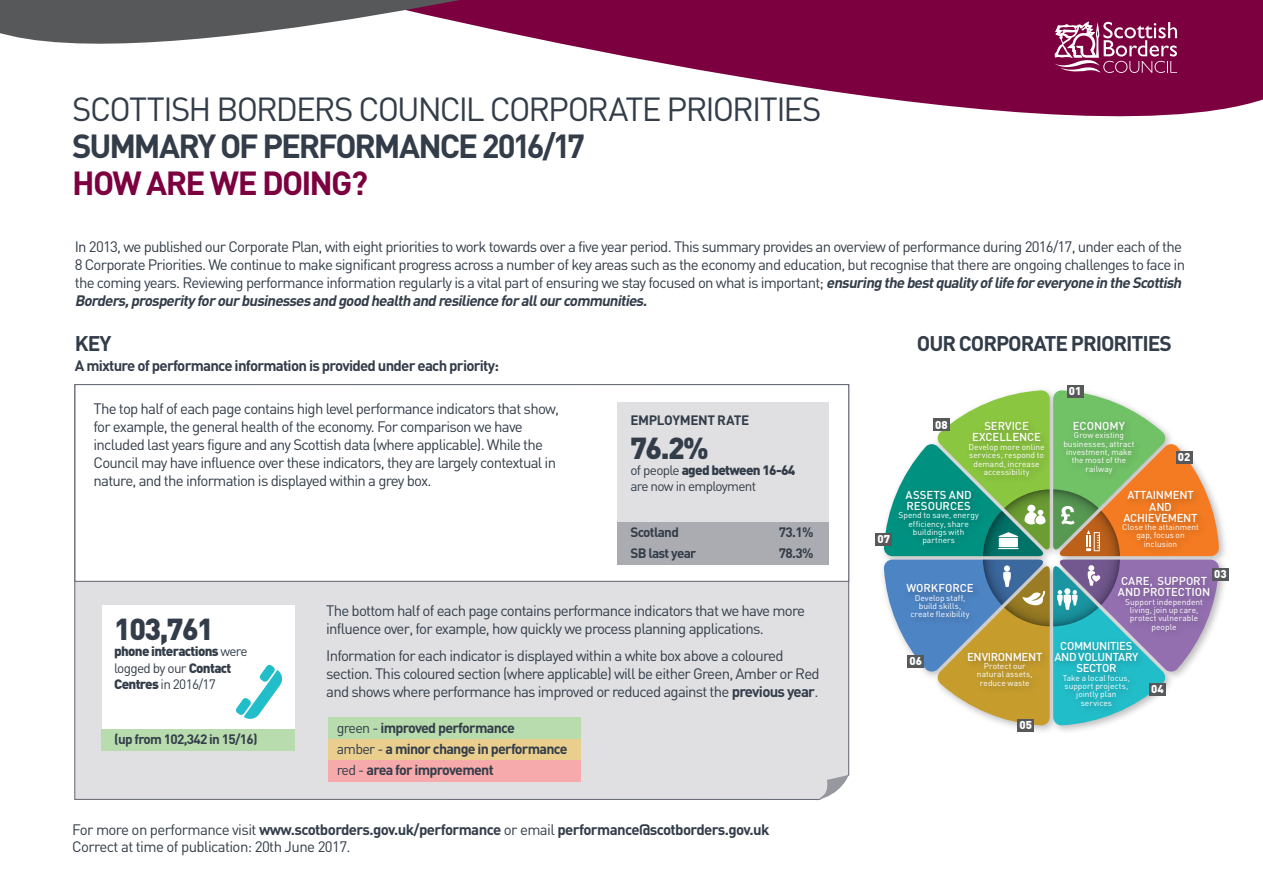
<style>
.page{position:relative;width:1263px;height:893px;background:#fff}
.page>*{position:absolute;margin:0;border:0;box-sizing:border-box;transform-origin:0 0}
.t1{font:33px "DIN";letter-spacing:-.055em;color:#333d49}
.t2{font:700 33px "DIN";letter-spacing:-.065em;color:#333d49}
.t3{font:700 33px "DIN";letter-spacing:-.055em;color:#7c0040}
.t4{font:900 30px "DIN";letter-spacing:-.05em;color:#333d49}
.t5{font:700 21px "DIN";letter-spacing:-.05em;color:#333d49}
.t6{font:15px/18px "DIN";letter-spacing:-.05em;color:#333d49}
.t7{font:700 15px "DIN";letter-spacing:-.05em;color:#333d49}
.t8{font:700 14.25px/21px "DIN";letter-spacing:-.05em;color:#333d49}
.t9{font:900 13.5px/16.2px "DIN";letter-spacing:-.05em;color:#333d49}
.t10{font:700 13.5px "DIN";letter-spacing:-.05em;color:#333d49}
.t11{font:13.5px/16.2px "DIN";letter-spacing:-.05em;color:#333d49}
.t12{font:700 13.5px "DIN";letter-spacing:-.03em;color:#333d49}
.t13{font:500 11.4px/11.1px "DIN";letter-spacing:-.01em;color:#fff;text-align:center}
.t14{font:500 11.4px/11.1px "DIN";letter-spacing:-.03em;color:#fff;text-align:center}
.t15{font:900 11.25px "DIN";color:#fff}
.t16{font:8.4px/8.4px "DIN";letter-spacing:.005em;color:#fff;text-align:center}
.s1{font-weight:700;font-style:italic}
.s2{font-weight:900}
.s3{font-weight:400}
.s4{font-weight:700}
</style>
<div class="page">
<div style="left:74px;top:384px;width:775px;height:416px;background:#e0e0e2"></div>
<div style="left:102px;top:605px;width:193px;height:146px;background:#fff"></div>
<div style="left:102px;top:729px;width:193px;height:22px;background:#b8dcae"></div>
<svg style="left:236px;top:665px;width:46px;height:54px"></svg>
<div style="left:75px;top:384px;width:774px;height:197px;background:#fff;border:1px solid #61656f"></div>
<svg style="left:651px;top:0;width:612px;height:117px;fill:#7c0040"></svg>
<svg style="left:0;top:0;width:651px;height:61px"></svg>
<svg style="left:1054px;top:22px;width:123px;height:51px"></svg>
<div style="left:879px;top:386px;width:349px;height:349px;background:#231f20;opacity:.3"></div>
<svg style="left:884px;top:390px;width:335px;height:336px"></svg>
<div style="left:1067px;top:385px;width:17px;height:13px;background:#57585a"></div>
<div style="left:1175px;top:451px;width:17px;height:12px;background:#57585a"></div>
<div style="left:1212px;top:568px;width:17px;height:12px;background:#57585a"></div>
<div style="left:1149px;top:683px;width:17px;height:13px;background:#57585a"></div>
<div style="left:1017px;top:719px;width:17px;height:13px;background:#57585a"></div>
<div style="left:907px;top:655px;width:17px;height:12px;background:#57585a"></div>
<div style="left:875px;top:533px;width:17px;height:13px;background:#57585a"></div>
<div style="left:933px;top:419px;width:17px;height:12px;background:#57585a"></div>
<svg style="left:815px;top:775px;width:34px;height:26px"></svg>
<div style="left:617px;top:402px;width:212px;height:136px;background:#e0e0e2"></div>
<div style="left:617px;top:522px;width:211px;height:22px;background:#abacb2"></div>
<div style="left:617px;top:544px;width:211px;height:21px;background:#abacb2"></div>
<div style="left:328px;top:738px;width:253px;height:22px;background:#e9ce8e"></div>
<div style="left:328px;top:717px;width:253px;height:22px;background:#b8dcae"></div>
<div style="left:328px;top:760px;width:253px;height:21px;background:#f7aaac"></div>
<h1 class="t1" style="left:72px;top:89px;width:751px">SCOTTISH BORDERS COUNCIL CORPORATE PRIORITIES</h1>
<h1 class="t2" style="left:72px;top:124px;width:514px">SUMMARY OF PERFORMANCE 2016/17</h1>
<h1 class="t3" style="left:72px;top:161px;width:297px">HOW ARE WE DOING?</h1>
<p class="t6" style="left:75px;top:237px;width:1112px">In 2013, we published our Corporate Plan, with eight priorities to work towards over a five year period. This summary provides an overview of performance during 2016/17, under each of the 8 Corporate Priorities. We continue to make significant progress across a number of key areas such as the economy and education, but recognise that there are ongoing challenges to face in the coming years. Reviewing performance information regularly is a vital part of ensuring we stay focused on what is important; <span class="s1">ensuring the bestquality oflife foreveryone in the Scottish Borders,prosperity forourbusinessesand good health and resilience forallourcommunities.</span></p>
<h3 class="t5" style="left:75px;top:330px;width:38px">KEY</h3>
<p class="t7" style="left:75px;top:355px;width:426px">A mixture of performance information is provided under each priority:</p>
<p class="t6" style="left:94px;top:399px;width:467px">The top half of each page contains high level performance indicators that show, for example, the general health of the economy. For comparison we have included last years figure and any Scottish data (where applicable). While the Council may have influence over these indicators, they are largely contextual in nature, and the information is displayed within a grey box.</p>
<h3 class="t5" style="left:917px;top:330px;width:256px">OUR CORPORATE PRIORITIES</h3>
<p class="t15" style="left:1069px;top:384px;width:14px">01</p>
<p class="t12" style="left:630px;top:411px;width:120px">EMPLOYMENT RATE</p>
<h2 class="t4" style="left:630px;top:428px;width:80px">76.2%</h2>
<p class="t11" style="left:630px;top:462px;width:166px">of people <span class="s2">aged between 16-64 </span>are now in employment</p>
<p class="t10" style="left:630px;top:524px;width:50px">Scotland</p>
<p class="t10" style="left:779px;top:524px;width:36px">73.1%</p>
<p class="t10" style="left:630px;top:545px;width:67px">SB last year</p>
<p class="t10" style="left:779px;top:545px;width:36px">78.3%</p>
<p class="t15" style="left:935px;top:417px;width:14px">08</p>
<p class="t13" style="left:1073px;top:420px;width:54px">ECONOMY</p>
<p class="t16" style="left:1063px;top:431px;width:73px">Grow existing businesses, attract investment, make the most of the railway</p>
<p class="t13" style="left:1123px;top:489px;width:76px">ATTAINMENT<br>AND<br>ACHIEVEMENT</p>
<p class="t16" style="left:1122px;top:523px;width:78px">Close the attainment gap, focus on inclusion</p>
<p class="t13" style="left:972px;top:420px;width:71px">SERVICE<br>EXCELLENCE</p>
<p class="t16" style="left:968px;top:442px;width:78px">Develop more online services, respond to demand, increase accessibility</p>
<p class="t15" style="left:1178px;top:449px;width:14px">02</p>
<p class="t13" style="left:905px;top:489px;width:68px;text-align:left">ASSETS AND<br>RESOURCES</p>
<p class="t16" style="left:898px;top:511px;width:82px">Spend to save, energy efficiency, share buildings with partners</p>
<p class="t15" style="left:877px;top:532px;width:14px">07</p>
<h2 class="t4" style="left:114px;top:609px;width:101px">103,761</h2>
<p class="t9" style="left:114px;top:643px;width:135px">phone interactions <span class="s3">were logged by our</span> Contact<br>Centres <span class="s3">in 2016/17</span></p>
<p class="t10" style="left:114px;top:731px;width:145px">(up from 102,342 in 15/16)</p>
<p class="t6" style="left:326px;top:601px;width:480px">The bottom half of each page contains performance indicators that we have more influence over, for example, how quickly we process planning applications.</p>
<p class="t6" style="left:326px;top:646px;width:495px">Information for each indicator is displayed within a white box above a coloured section. This coloured section (where applicable) will be either Green, Amber or Red and shows where performance has improved or reduced against the <span class="s4">previous year</span>.</p>
<p class="t8" style="left:337px;top:716px;width:232px"><span class="s3">green -</span> improved performance<br><span class="s3">amber -</span> a minor change in performance <span class="s3">red -</span> area for improvement</p>
<p class="t6" style="left:72px;top:821px;width:699px;line-height:16.5px">For more on performance visit <span class="s4">www.scotborders.gov.uk/performance</span> or email <span class="s4">performance@scotborders.gov.uk<br></span>Correct at time of publication: 20th June 2017.</p>
<p class="t13" style="left:906px;top:582px;width:69px">WORKFORCE</p>
<p class="t16" style="left:910px;top:593px;width:61px">Develop staff, build skills, create flexibility</p>
<p class="t15" style="left:909px;top:654px;width:14px">06</p>
<p class="t14" style="left:967px;top:651px;width:77px">ENVIRONMENT</p>
<p class="t16" style="left:977px;top:662px;width:57px">Protect our natural assets, reduce waste</p>
<p class="t15" style="left:1019px;top:718px;width:14px">05</p>
<p class="t15" style="left:1214px;top:566px;width:14px">03</p>
<p class="t13" style="left:1118px;top:575px;width:94px;text-align:left">CARE, SUPPORT<br>AND PROTECTION</p>
<p class="t16" style="left:1125px;top:597px;width:79px">Support independent living, join up care, protect vulnerable people</p>
<p class="t14" style="left:1054px;top:640px;width:86px">COMMUNITIES<br>AND VOLUNTARY<br>SECTOR</p>
<p class="t16" style="left:1063px;top:673px;width:69px">Take a local focus, support projects, jointly plan services</p>
<p class="t15" style="left:1151px;top:682px;width:14px">04</p>
</div>
